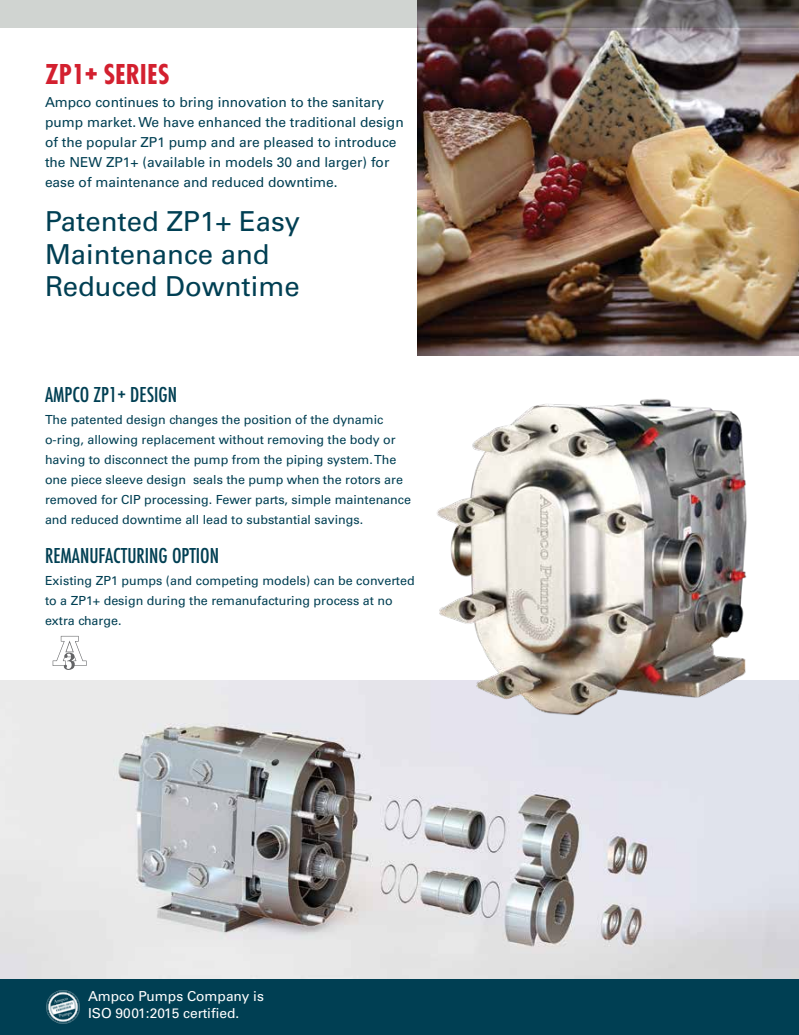
<style>
.page{position:relative;width:799px;height:1035px;background:#fff}
.page>*{position:absolute;margin:0;border:0;box-sizing:border-box;transform-origin:0 0}
.t1{font:700 30px "Function Cond";color:#d3202f}
.t2{font:27.5px/32.5px "Univers LT Std";color:#003f53}
.t3{font:22.5px "Function Cond";color:#003f53}
.t4{font:13.75px/20px "Univers LT Std";color:#003f53}
.t5{font:13.75px/17.5px "Univers LT Std";color:#fff}
.t6{font:12.5px/20px "Univers LT Std";color:#003f53}
</style>
<div class="page">
<img style="left:0;top:680px;width:799px;height:299px">
<div style="left:0;top:979px;width:799px;height:56px;background:#003f53"></div>
<img style="left:418px;top:28px;width:381px;height:327px">
<svg style="left:0;top:0;width:799px;height:28px;background:#9a9795"></svg>
<img style="left:418px;top:398px;width:367px;height:335px">
<img style="left:46px;top:990px;width:34px;height:34px">
<svg style="left:53px;top:636px;width:34px;height:34px"></svg>
<h1 class="t1" style="left:45px;top:57px;width:126px">ZP1+ SERIES</h1>
<p class="t4" style="left:45px;top:93px;width:360px">Ampco continues to bring innovation to the sanitary pump market. We have enhanced the traditional design of the popular ZP1 pump and are pleased to introduce the NEW ZP1+ (available in models 30 and larger) for ease of maintenance and reduced downtime.</p>
<h2 class="t2" style="left:45px;top:205px;width:257px">Patented ZP1+ Easy<br>Maintenance and<br>Reduced Downtime</h2>
<h3 class="t3" style="left:45px;top:382px;width:134px">AMPCO ZP1+ DESIGN</h3>
<p class="t6" style="left:45px;top:410px;width:367px">The patented design changes the position of the dynamic o-ring, allowing replacement without removing the body or having to disconnect the pump from the piping system. The one piece sleeve design seals the pump when the rotors are removed for CIP processing. Fewer parts, simple maintenance and reduced downtime all lead to substantial savings.</p>
<h3 class="t3" style="left:45px;top:544px;width:176px">REMANUFACTURING OPTION</h3>
<p class="t6" style="left:45px;top:571px;width:371px">Existing ZP1 pumps (and competing models) can be converted to a ZP1+ design during the remanufacturing process at no extra charge.</p>
<p class="t5" style="left:88px;top:987px;width:177px">Ampco Pumps Company is<br>ISO 9001:2015 certified.</p>
</div>
